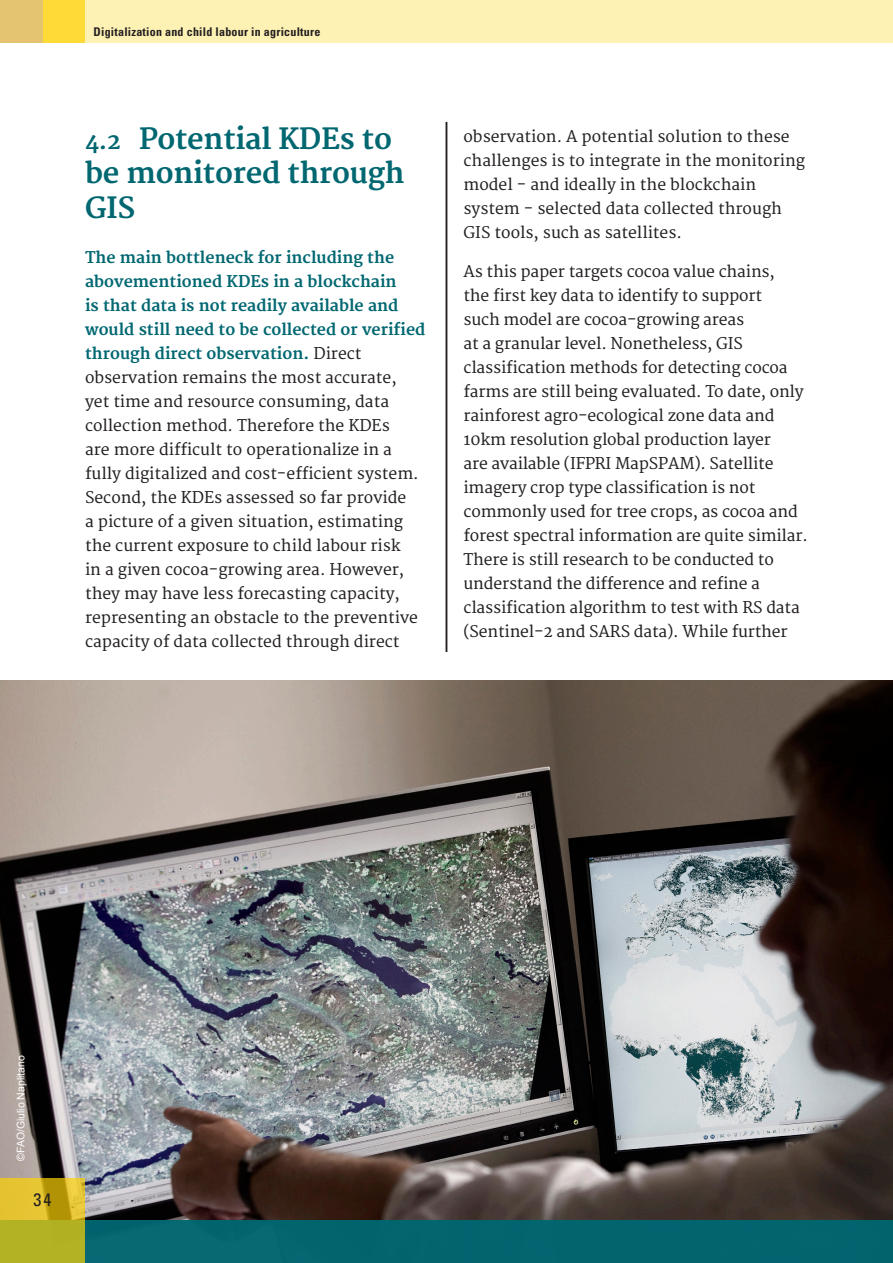
<style>
.page{position:relative;width:893px;height:1263px;background:#fff}
.page>*{position:absolute;margin:0;border:0;box-sizing:border-box;transform-origin:0 0}
.Heading_02_numbers{font:700 28.5px/34.5px "Merriweather";letter-spacing:-.01em;color:#006771}
.pagenumber{font:condensed 18px "Univers LT Std";color:#231f20}
.Main_text{font:15.75px/24px "Merriweather";color:#231f20}
.t1{font:700 condensed 12px "Univers LT Std";letter-spacing:.02em;color:#231f20}
.copyright_-_leftpage{font:10.5px "Arial";color:#fff}
.s1{font-size:22.5px}
.s2{font-weight:700;color:#006771}
</style>
<div class="page">
<div style="left:43px;top:0;width:42px;height:43px;background:#fedb36"></div>
<div style="left:0;top:0;width:43px;height:43px;background:#e4c471"></div>
<div style="left:85px;top:0;width:808px;height:43px;background:#fef1b4"></div>
<img style="left:0;top:680px;width:893px;height:540px">
<div style="left:0;top:1220px;width:893px;height:43px;background:#006771"></div>
<svg style="left:0;top:1178px;width:85px;height:85px;background:#c4b425"></svg>
<hr style="left:446px;top:122px;width:1px;height:530px;background:#231f20">
<p class="t1" style="left:94px;top:24px;width:228px">Digitalization and child labour in agriculture</p>
<p class="Heading_02_numbers" style="left:85px;top:122px;width:321px"><span class="s1">4.2</span> Potential KDEs to be monitored through<br>GIS</p>
<p class="Main_text" style="left:85px;top:246px;width:342px"><span class="s2">The main bottleneck for including the abovementioned KDEs in a blockchain<br>is that data is not readily available and would still need to be collected or verified through direct observation.</span> Direct observation remains the most accurate,<br>yet time and resource consuming, data collection method. Therefore the KDEs<br>are more difficult to operationalize in a fully digitalized and cost-efficient system.<br>Second, the KDEs assessed so far provide<br>a picture of a given situation, estimating the current exposure to child labour risk<br>in a given cocoa-growing area. However, they may have less forecasting capacity, representing an obstacle to the preventive capacity of data collected through direct</p>
<p class="Main_text" style="left:463px;top:125px;width:343px">observation. A potential solution to these challenges is to integrate in the monitoring model - and ideally in the blockchain system - selected data collected through GIS tools, such as satellites.</p>
<p class="Main_text" style="left:463px;top:260px;width:346px">As this paper targets cocoa value chains,<br>the first key data to identify to support<br>such model are cocoa-growing areas<br>at a granular level. Nonetheless, GIS classification methods for detecting cocoa farms are still being evaluated. To date, only rainforest agro-ecological zone data and 10km resolution global production layer<br>are available (IFPRI MapSPAM). Satellite imagery crop type classification is not commonly used for tree crops, as cocoa and forest spectral information are quite similar.<br>There is still research to be conducted to understand the difference and refine a classification algorithm to test with RS data (Sentinel-2 and SARS data). While further</p>
<p class="copyright_-_leftpage" style="left:14px;top:1161px;width:107px;rotate:-90deg">©FAO/Giulio Naplitano</p>
<p class="pagenumber" style="left:34px;top:1189px;width:19px">34</p>
</div>
